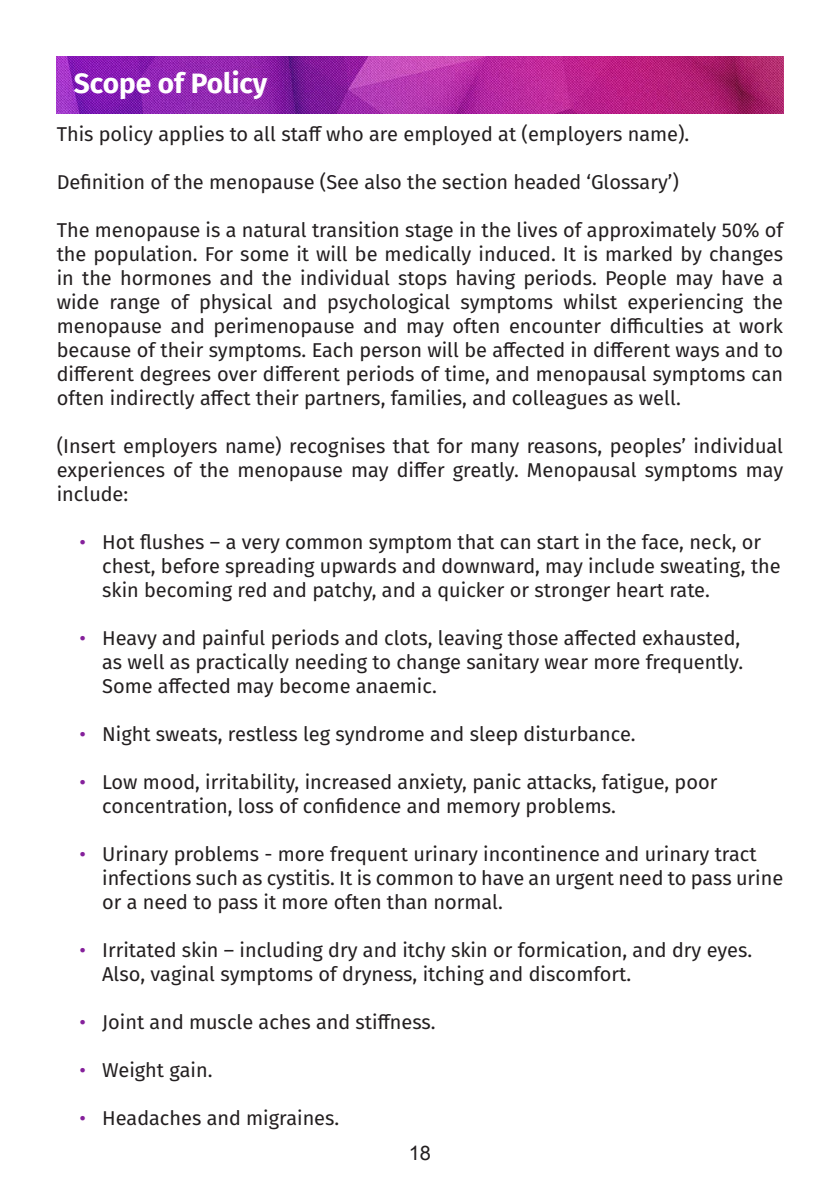
<style>
.page{position:relative;width:840px;height:1191px;background:#fff}
.page>*{position:absolute;margin:0;border:0;box-sizing:border-box;transform-origin:0 0}
.t1{font:700 28px "Fira Sans";color:#fff}
.t2{font:20px/24px "Fira Sans";color:#231f20;text-align:justify}
.t3{font:20px "Arial";color:#231f20}
.s1{color:#85209b}
</style>
<div class="page">
<img style="left:57px;top:57px;width:725px;height:56px">
<p class="t1" style="left:74px;top:60px;width:195px">Scope of Policy</p>
<p class="t2" style="left:57px;top:121px;width:633px">This policy applies to all staff who are employed at (employers name).</p>
<p class="t2" style="left:57px;top:169px;width:623px">Definition of the menopause (See also the section headed ‘Glossary’)</p>
<p class="t2" style="left:57px;top:217px;width:727px">The menopause is a natural transition stage in the lives of approximately 50% of the population. For some it will be medically induced. It is marked by changes in the hormones and the individual stops having periods. People may have a wide range of physical and psychological symptoms whilst experiencing the menopause and perimenopause and may often encounter difficulties at work because of their symptoms. Each person will be affected in different ways and to different degrees over different periods of time, and menopausal symptoms can often indirectly affect their partners, families, and colleagues as well.</p>
<p class="t2" style="left:57px;top:433px;width:727px">(Insert employers name) recognises that for many reasons, peoples’ individual experiences of the menopause may differ greatly. Menopausal symptoms may include:</p>
<p class="t2" style="left:79px;top:529px;width:682px"><span class="s1">•</span> Hot flushes – a very common symptom that can start in the face, neck, or</p>
<p class="t2" style="left:102px;top:553px;width:679px">chest, before spreading upwards and downward, may include sweating, the</p>
<p class="t2" style="left:102px;top:577px;width:608px">skin becoming red and patchy, and a quicker or stronger heart rate.</p>
<p class="t2" style="left:79px;top:625px;width:662px"><span class="s1">•</span> Heavy and painful periods and clots, leaving those affected exhausted,</p>
<p class="t2" style="left:102px;top:649px;width:642px">as well as practically needing to change sanitary wear more frequently.</p>
<p class="t2" style="left:102px;top:673px;width:336px">Some affected may become anaemic.</p>
<p class="t2" style="left:79px;top:721px;width:557px"><span class="s1">•</span> Night sweats, restless leg syndrome and sleep disturbance.</p>
<p class="t2" style="left:79px;top:769px;width:639px"><span class="s1">•</span> Low mood, irritability, increased anxiety, panic attacks, fatigue, poor</p>
<p class="t2" style="left:102px;top:793px;width:515px">concentration, loss of confidence and memory problems.</p>
<p class="t2" style="left:79px;top:841px;width:678px"><span class="s1">•</span> Urinary problems - more frequent urinary incontinence and urinary tract</p>
<p class="t2" style="left:102px;top:865px;width:682px">infections such as cystitis. It is common to have an urgent need to pass urine</p>
<p class="t2" style="left:102px;top:889px;width:402px">or a need to pass it more often than normal.</p>
<p class="t2" style="left:79px;top:937px;width:674px"><span class="s1">•</span> Irritated skin – including dry and itchy skin or formication, and dry eyes.</p>
<p class="t2" style="left:102px;top:961px;width:530px">Also, vaginal symptoms of dryness, itching and discomfort.</p>
<p class="t2" style="left:79px;top:1009px;width:357px"><span class="s1">•</span> Joint and muscle aches and stiffness.</p>
<p class="t2" style="left:79px;top:1057px;width:134px"><span class="s1">•</span> Weight gain.</p>
<p class="t2" style="left:79px;top:1105px;width:261px"><span class="s1">•</span> Headaches and migraines.</p>
<p class="t3" style="left:408px;top:1140px;width:24px">18</p>
</div>
